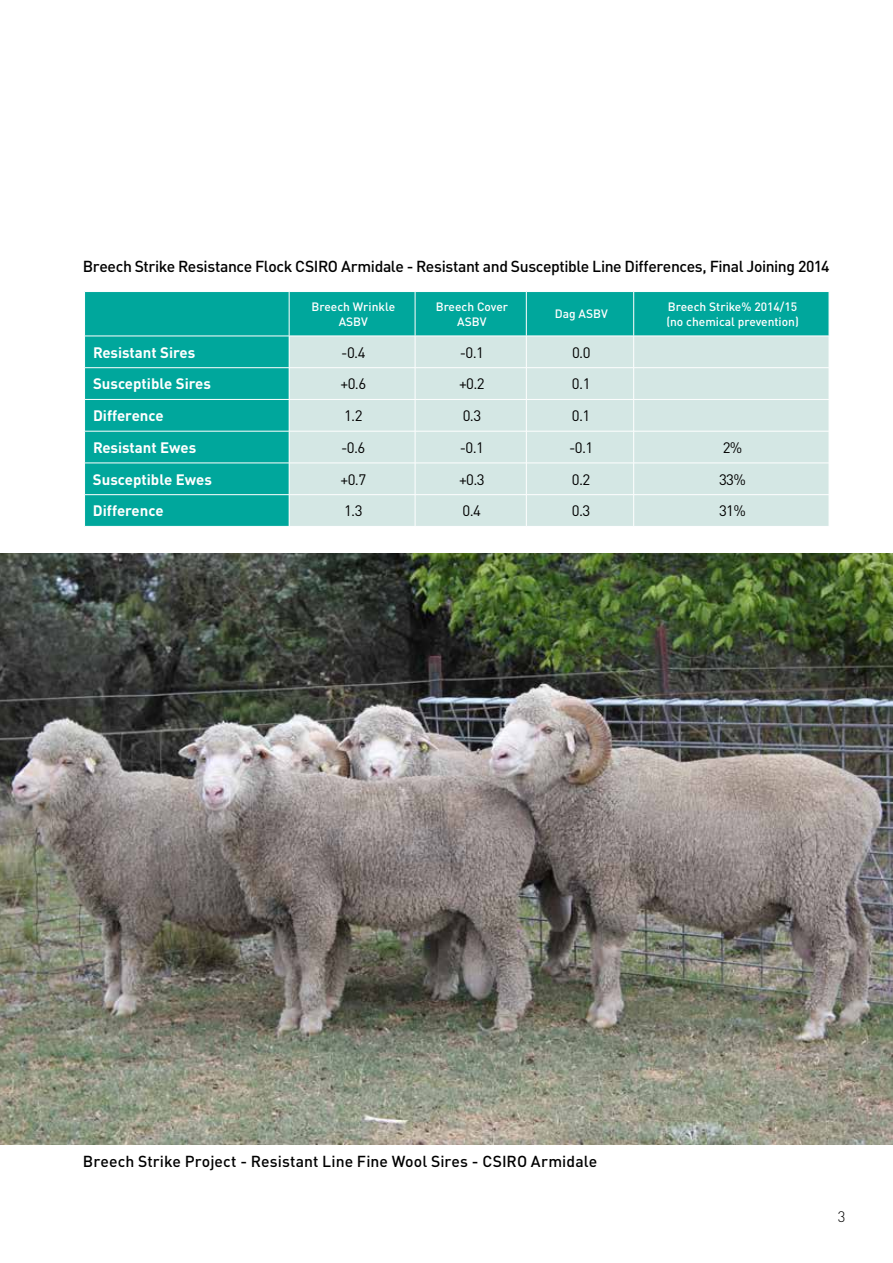
<style>
.page{position:relative;width:893px;height:1263px;background:#fff}
.page>*{position:absolute;margin:0;border:0;box-sizing:border-box;transform-origin:0 0}
.t1{font:500 15.75px "DINOT";letter-spacing:-.02em;color:#000}
.t2{font:500 15.75px "DINOT";letter-spacing:.005em;color:#000}
.t3{font:700 15px "DINOT";color:#fff}
.t4{font:15px "DINOT";color:#000}
.t5{font:300 15px "DINOT";color:#000}
.t6{font:500 12px/14.4px "DINOT";color:#fff;text-align:center}
</style>
<div class="page">
<img style="left:0;top:554px;width:893px;height:590px">
<div style="left:85px;top:292px;width:744px;height:234px;background:#00a79c"></div>
<div style="left:290px;top:337px;width:539px;height:189px;background:#d4e7e4"></div>
<hr style="left:289px;top:292px;width:1px;height:44px;background:#fff">
<hr style="left:415px;top:292px;width:1px;height:44px;background:#fff">
<hr style="left:526px;top:292px;width:1px;height:44px;background:#fff">
<hr style="left:633px;top:292px;width:1px;height:44px;background:#fff">
<hr style="left:84px;top:336px;width:205px;height:1px;background:#fff">
<hr style="left:289px;top:336px;width:126px;height:1px;background:#fff">
<hr style="left:289px;top:336px;width:1px;height:32px;background:#fff">
<hr style="left:415px;top:336px;width:111px;height:1px;background:#fff">
<hr style="left:415px;top:336px;width:1px;height:32px;background:#fff">
<hr style="left:526px;top:336px;width:108px;height:1px;background:#fff">
<hr style="left:526px;top:336px;width:1px;height:32px;background:#fff">
<hr style="left:634px;top:336px;width:195px;height:1px;background:#fff">
<hr style="left:633px;top:336px;width:1px;height:32px;background:#fff">
<hr style="left:84px;top:367px;width:205px;height:1px;background:#fff">
<hr style="left:289px;top:367px;width:126px;height:1px;background:#fff">
<hr style="left:289px;top:368px;width:1px;height:31px;background:#fff">
<hr style="left:415px;top:367px;width:111px;height:1px;background:#fff">
<hr style="left:415px;top:368px;width:1px;height:31px;background:#fff">
<hr style="left:526px;top:367px;width:108px;height:1px;background:#fff">
<hr style="left:526px;top:368px;width:1px;height:31px;background:#fff">
<hr style="left:634px;top:367px;width:195px;height:1px;background:#fff">
<hr style="left:633px;top:368px;width:1px;height:31px;background:#fff">
<hr style="left:84px;top:399px;width:205px;height:1px;background:#fff">
<hr style="left:289px;top:399px;width:126px;height:1px;background:#fff">
<hr style="left:289px;top:400px;width:1px;height:31px;background:#fff">
<hr style="left:415px;top:399px;width:111px;height:1px;background:#fff">
<hr style="left:415px;top:400px;width:1px;height:31px;background:#fff">
<hr style="left:526px;top:399px;width:108px;height:1px;background:#fff">
<hr style="left:526px;top:400px;width:1px;height:31px;background:#fff">
<hr style="left:634px;top:399px;width:195px;height:1px;background:#fff">
<hr style="left:633px;top:400px;width:1px;height:31px;background:#fff">
<hr style="left:84px;top:431px;width:205px;height:1px;background:#fff">
<hr style="left:289px;top:431px;width:126px;height:1px;background:#fff">
<hr style="left:289px;top:431px;width:1px;height:32px;background:#fff">
<hr style="left:415px;top:431px;width:111px;height:1px;background:#fff">
<hr style="left:415px;top:431px;width:1px;height:32px;background:#fff">
<hr style="left:526px;top:431px;width:108px;height:1px;background:#fff">
<hr style="left:526px;top:431px;width:1px;height:32px;background:#fff">
<hr style="left:634px;top:431px;width:195px;height:1px;background:#fff">
<hr style="left:633px;top:431px;width:1px;height:32px;background:#fff">
<hr style="left:84px;top:463px;width:205px;height:1px;background:#fff">
<hr style="left:289px;top:463px;width:126px;height:1px;background:#fff">
<hr style="left:289px;top:463px;width:1px;height:31px;background:#fff">
<hr style="left:415px;top:463px;width:111px;height:1px;background:#fff">
<hr style="left:415px;top:463px;width:1px;height:31px;background:#fff">
<hr style="left:526px;top:463px;width:108px;height:1px;background:#fff">
<hr style="left:526px;top:463px;width:1px;height:31px;background:#fff">
<hr style="left:634px;top:463px;width:195px;height:1px;background:#fff">
<hr style="left:633px;top:463px;width:1px;height:31px;background:#fff">
<hr style="left:84px;top:494px;width:205px;height:1px;background:#fff">
<hr style="left:289px;top:494px;width:126px;height:1px;background:#fff">
<hr style="left:289px;top:495px;width:1px;height:31px;background:#fff">
<hr style="left:415px;top:494px;width:111px;height:1px;background:#fff">
<hr style="left:415px;top:495px;width:1px;height:31px;background:#fff">
<hr style="left:526px;top:494px;width:108px;height:1px;background:#fff">
<hr style="left:526px;top:495px;width:1px;height:31px;background:#fff">
<hr style="left:634px;top:494px;width:195px;height:1px;background:#fff">
<hr style="left:633px;top:495px;width:1px;height:31px;background:#fff">
<p class="t1" style="left:83px;top:257px;width:748px">Breech Strike Resistance Flock CSIRO Armidale - Resistant and Susceptible Line Differences, Final Joining 2014</p>
<p class="t6" style="left:312px;top:299px;width:85px">Breech Wrinkle<br>ASBV</p>
<p class="t6" style="left:436px;top:299px;width:74px">Breech Cover<br>ASBV</p>
<p class="t6" style="left:555px;top:306px;width:55px">Dag ASBV</p>
<p class="t6" style="left:666px;top:299px;width:134px;text-align:left">Breech Strike% 2014/15 (no chemical prevention)</p>
<p class="t3" style="left:93px;top:342px;width:104px">Resistant Sires</p>
<p class="t4" style="left:341px;top:343px;width:26px">-0.4</p>
<p class="t4" style="left:460px;top:343px;width:26px">-0.1</p>
<p class="t4" style="left:572px;top:343px;width:20px">0.0</p>
<p class="t3" style="left:93px;top:374px;width:119px">Susceptible Sires</p>
<p class="t4" style="left:340px;top:374px;width:27px">+0.6</p>
<p class="t4" style="left:459px;top:374px;width:27px">+0.2</p>
<p class="t4" style="left:572px;top:374px;width:20px">0.1</p>
<p class="t3" style="left:93px;top:406px;width:72px">Difference</p>
<p class="t4" style="left:344px;top:406px;width:20px">1.2</p>
<p class="t4" style="left:463px;top:406px;width:20px">0.3</p>
<p class="t4" style="left:572px;top:406px;width:20px">0.1</p>
<p class="t3" style="left:93px;top:438px;width:105px">Resistant Ewes</p>
<p class="t4" style="left:341px;top:438px;width:26px">-0.6</p>
<p class="t4" style="left:460px;top:438px;width:26px">-0.1</p>
<p class="t4" style="left:569px;top:438px;width:26px">-0.1</p>
<p class="t4" style="left:723px;top:438px;width:21px">2%</p>
<p class="t3" style="left:93px;top:469px;width:120px">Susceptible Ewes</p>
<p class="t4" style="left:340px;top:470px;width:27px">+0.7</p>
<p class="t4" style="left:459px;top:470px;width:27px">+0.3</p>
<p class="t4" style="left:572px;top:470px;width:20px">0.2</p>
<p class="t4" style="left:719px;top:470px;width:28px">33%</p>
<p class="t3" style="left:93px;top:501px;width:72px">Difference</p>
<p class="t4" style="left:344px;top:501px;width:20px">1.3</p>
<p class="t4" style="left:463px;top:501px;width:20px">0.4</p>
<p class="t4" style="left:572px;top:501px;width:20px">0.3</p>
<p class="t4" style="left:719px;top:501px;width:28px">31%</p>
<p class="t2" style="left:83px;top:1151px;width:516px">Breech Strike Project - Resistant Line Fine Wool Sires - CSIRO Armidale</p>
<p class="t5" style="left:838px;top:1207px;width:9px">3</p>
</div>
